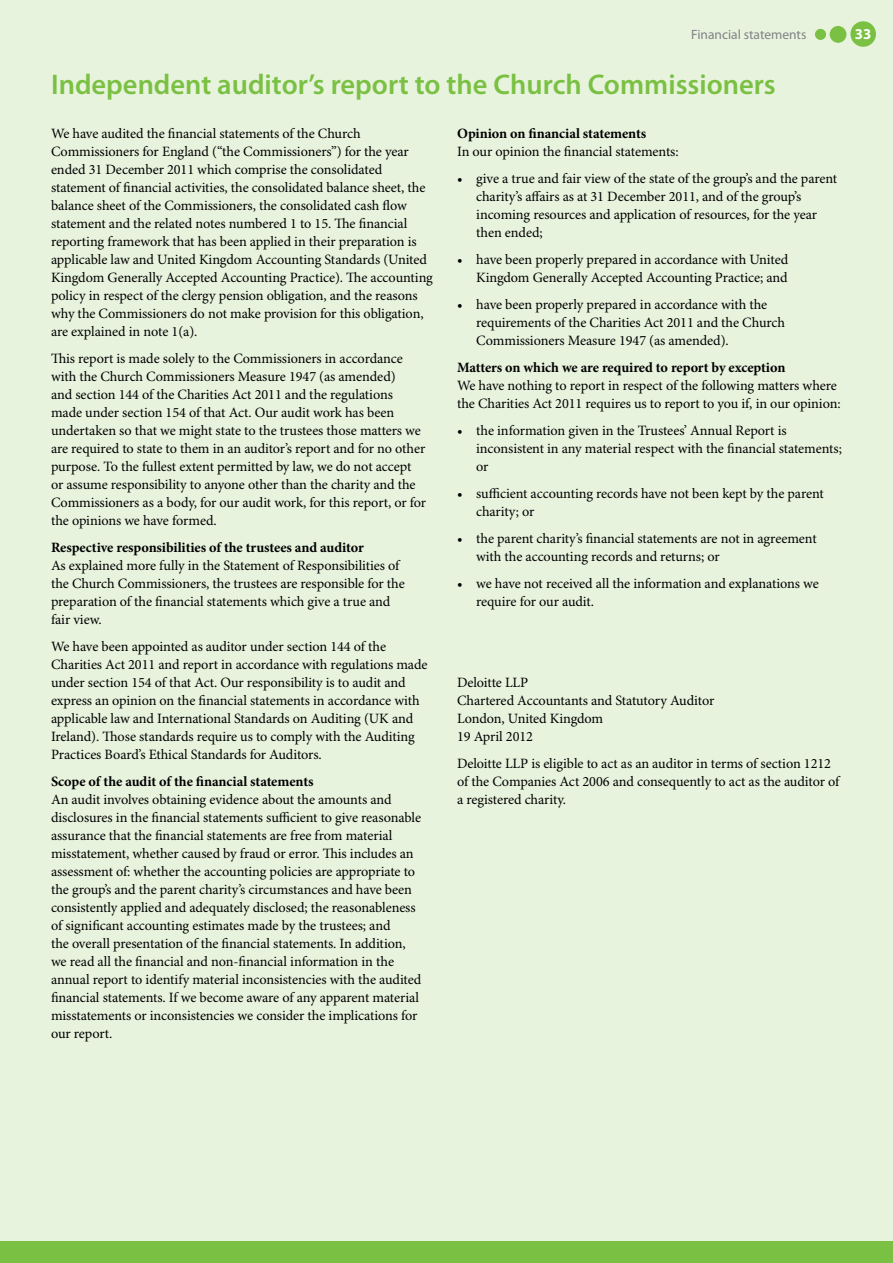
<style>
.page{position:relative;width:893px;height:1263px;background:#e8f3de}
.page>*{position:absolute;margin:0;border:0;box-sizing:border-box;transform-origin:0 0}
.t1{font:600 28.5px "Myriad Pro";color:#7ac143}
.t2{font:700 15px "Myriad Pro";color:#fff}
.t3{font:14.25px/18px "Minion Pro";letter-spacing:-.01em;color:#000}
.t4{font:700 14.25px "Minion Pro";letter-spacing:-.005em;color:#000}
.t5{font:13.5px "Myriad Pro";color:#808285}
</style>
<div class="page">
<div style="left:850px;top:21px;width:26px;height:26px;background:#7ac143;border-radius:50%"></div>
<div style="left:830px;top:26px;width:16px;height:17px;background:#7ac143;border-radius:50%"></div>
<div style="left:815px;top:29px;width:11px;height:11px;background:#7ac143;border-radius:50%"></div>
<div style="left:0;top:1242px;width:893px;height:21px;background:#7ac143"></div>
<p class="t5" style="left:691px;top:27px;width:117px">Financial statements</p>
<p class="t2" style="left:855px;top:25px;width:18px">33</p>
<h1 class="t1" style="left:51px;top:68px;width:726px">Independent auditor’s report to the Church Commissioners</h1>
<p class="t3" style="left:51px;top:125px;width:383px">We have audited the financial statements of the Church Commissioners for England (“the Commissioners”) for the year ended 31 December 2011 which comprise the consolidated statement of financial activities, the consolidated balance sheet, the balance sheet of the Commissioners, the consolidated cash flow statement and the related notes numbered 1 to 15. The financial reporting framework that has been applied in their preparation is applicable law and United Kingdom Accounting Standards (United Kingdom Generally Accepted Accounting Practice). The accounting policy in respect of the clergy pension obligation, and the reasons why the Commissioners do not make provision for this obligation, are explained in note 1(a).</p>
<p class="t3" style="left:51px;top:350px;width:377px">This report is made solely to the Commissioners in accordance with the Church Commissioners Measure 1947 (as amended)<br>and section 144 of the Charities Act 2011 and the regulations made under section 154 of that Act. Our audit work has been undertaken so that we might state to the trustees those matters we are required to state to them in an auditor’s report and for no other purpose. To the fullest extent permitted by law, we do not accept or assume responsibility to anyone other than the charity and the Commissioners as a body, for our audit work, for this report, or for the opinions we have formed.</p>
<p class="t4" style="left:51px;top:539px;width:314px">Respective responsibilities of the trustees and auditor</p>
<p class="t3" style="left:51px;top:557px;width:355px">As explained more fully in the Statement of Responsibilities of the Church Commissioners, the trustees are responsible for the preparation of the financial statements which give a true and fair view.</p>
<p class="t3" style="left:51px;top:638px;width:378px">We have been appointed as auditor under section 144 of the Charities Act 2011 and report in accordance with regulations made under section 154 of that Act. Our responsibility is to audit and express an opinion on the financial statements in accordance with applicable law and International Standards on Auditing (UK and Ireland). Those standards require us to comply with the Auditing Practices Board’s Ethical Standards for Auditors.</p>
<p class="t4" style="left:51px;top:773px;width:264px">Scope of the audit of the financial statements</p>
<p class="t3" style="left:51px;top:791px;width:372px">An audit involves obtaining evidence about the amounts and disclosures in the financial statements sufficient to give reasonable assurance that the financial statements are free from material misstatement, whether caused by fraud or error. This includes an assessment of: whether the accounting policies are appropriate to the group’s and the parent charity’s circumstances and have been consistently applied and adequately disclosed; the reasonableness of significant accounting estimates made by the trustees; and<br>the overall presentation of the financial statements. In addition, we read all the financial and non-financial information in the annual report to identify material inconsistencies with the audited financial statements. If we become aware of any apparent material misstatements or inconsistencies we consider the implications for our report.</p>
<p class="t4" style="left:457px;top:125px;width:191px">Opinion on financial statements</p>
<p class="t3" style="left:457px;top:143px;width:223px">In our opinion the financial statements:</p>
<p class="t3" style="left:476px;top:170px;width:363px;text-indent:-19px">• give a true and fair view of the state of the group’s and the parent charity’s affairs as at 31 December 2011, and of the group’s incoming resources and application of resources, for the year then ended;</p>
<p class="t3" style="left:457px;top:251px;width:333px;text-align:right">• have been properly prepared in accordance with United<br>Kingdom Generally Accepted Accounting Practice; and</p>
<p class="t3" style="left:476px;top:296px;width:310px;text-indent:-19px">• have been properly prepared in accordance with the requirements of the Charities Act 2011 and the Church<br>Commissioners Measure 1947 (as amended).</p>
<p class="t4" style="left:457px;top:359px;width:330px">Matters on which we are required to report by exception</p>
<p class="t3" style="left:457px;top:377px;width:385px">We have nothing to report in respect of the following matters where the Charities Act 2011 requires us to report to you if, in our opinion:</p>
<p class="t3" style="left:476px;top:422px;width:367px;text-indent:-19px">• the information given in the Trustees’ Annual Report is inconsistent in any material respect with the financial statements; or</p>
<p class="t3" style="left:476px;top:485px;width:349px;text-indent:-19px">• sufficient accounting records have not been kept by the parent charity; or</p>
<p class="t3" style="left:476px;top:530px;width:342px;text-indent:-19px">• the parent charity’s financial statements are not in agreement with the accounting records and returns; or</p>
<p class="t3" style="left:476px;top:575px;width:344px;text-indent:-19px">• we have not received all the information and explanations we require for our audit.</p>
<p class="t3" style="left:457px;top:674px;width:259px">Deloitte LLP<br>Chartered Accountants and Statutory Auditor<br>London, United Kingdom<br>19 April 2012</p>
<p class="t3" style="left:457px;top:755px;width:384px">Deloitte LLP is eligible to act as an auditor in terms of section 1212 of the Companies Act 2006 and consequently to act as the auditor of a registered charity.</p>
</div>
